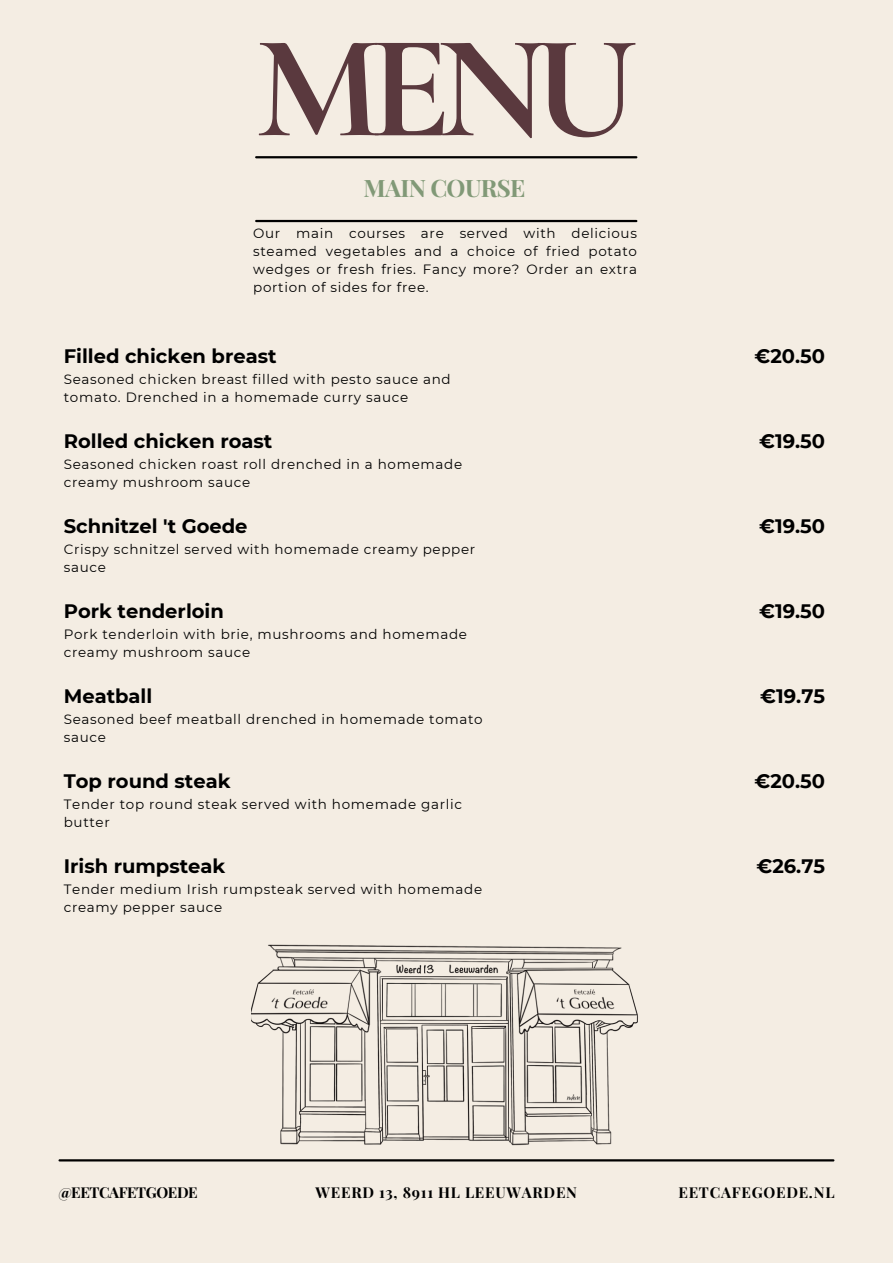
<style>
.page{position:relative;width:893px;height:1264px;background:#fff}
.page>*{position:absolute;margin:0;border:0;box-sizing:border-box;transform-origin:0 0}
.t1{font:700 147.6px "Cormorant Garamond";color:#5a393e}
.t2{font:700 24px "Playfair Display";letter-spacing:-.03em;color:#819977}
.t3{font:700 19.5px "Montserrat";color:#000}
.t4{font:700 15px "Playfair Display";letter-spacing:.05em;color:#000}
.t5{font:700 15px "Playfair Display";letter-spacing:-.03em;color:#000}
.t6{font:13.5px/18px "Montserrat";letter-spacing:.05em;color:#000}
</style>
<div class="page">
<div style="left:0;top:0;width:892px;height:1262px;background:#f4ede3"></div>
<img style="left:251px;top:944px;width:387px;height:202px">
<hr style="left:60px;top:1159px;width:773px;height:2px;background:#000">
<hr style="left:256px;top:156px;width:380px;height:2px;background:#000">
<hr style="left:256px;top:220px;width:380px;height:2px;background:#000">
<p class="t1" style="left:255px;top:-1px;width:383px">MENU</p>
<p class="t2" style="left:363px;top:171px;width:163px">MAIN COURSE</p>
<p class="t6" style="left:253px;top:224px;width:385px;text-align:justify">Our main courses are served with delicious steamed vegetables and a choice of fried potato wedges or fresh fries. Fancy more? Order an extra portion of sides for free.</p>
<p class="t3" style="left:64px;top:344px;width:214px">Filled chicken breast</p>
<p class="t6" style="left:64px;top:370px;width:388px">Seasoned chicken breast filled with pesto sauce and tomato. Drenched in a homemade curry sauce</p>
<p class="t3" style="left:64px;top:429px;width:210px">Rolled chicken roast</p>
<p class="t6" style="left:64px;top:455px;width:400px">Seasoned chicken roast roll drenched in a homemade creamy mushroom sauce</p>
<p class="t3" style="left:64px;top:514px;width:185px">Schnitzel 't Goede</p>
<p class="t6" style="left:64px;top:540px;width:413px">Crispy schnitzel served with homemade creamy pepper sauce</p>
<p class="t3" style="left:64px;top:599px;width:162px">Pork tenderloin</p>
<p class="t6" style="left:64px;top:625px;width:405px">Pork tenderloin with brie, mushrooms and homemade creamy mushroom sauce</p>
<p class="t3" style="left:64px;top:684px;width:90px">Meatball</p>
<p class="t6" style="left:64px;top:710px;width:420px">Seasoned beef meatball drenched in homemade tomato sauce</p>
<p class="t3" style="left:64px;top:769px;width:168px">Top round steak</p>
<p class="t6" style="left:64px;top:795px;width:400px">Tender top round steak served with homemade garlic butter</p>
<p class="t3" style="left:64px;top:854px;width:163px">Irish rumpsteak</p>
<p class="t6" style="left:64px;top:880px;width:420px">Tender medium Irish rumpsteak served with homemade creamy pepper sauce</p>
<p class="t3" style="left:754px;top:344px;width:72px">€20.50</p>
<p class="t3" style="left:759px;top:429px;width:67px">€19.50</p>
<p class="t3" style="left:759px;top:514px;width:67px">€19.50</p>
<p class="t3" style="left:759px;top:599px;width:67px">€19.50</p>
<p class="t3" style="left:760px;top:684px;width:66px">€19.75</p>
<p class="t3" style="left:754px;top:769px;width:72px">€20.50</p>
<p class="t3" style="left:756px;top:854px;width:70px">€26.75</p>
<p class="t5" style="left:58px;top:1181px;width:141px">@EETCAFETGOEDE</p>
<p class="t4" style="left:315px;top:1181px;width:263px">WEERD 13, 8911 HL LEEUWARDEN</p>
<p class="t4" style="left:678px;top:1181px;width:157px">EETCAFEGOEDE.NL</p>
</div>
